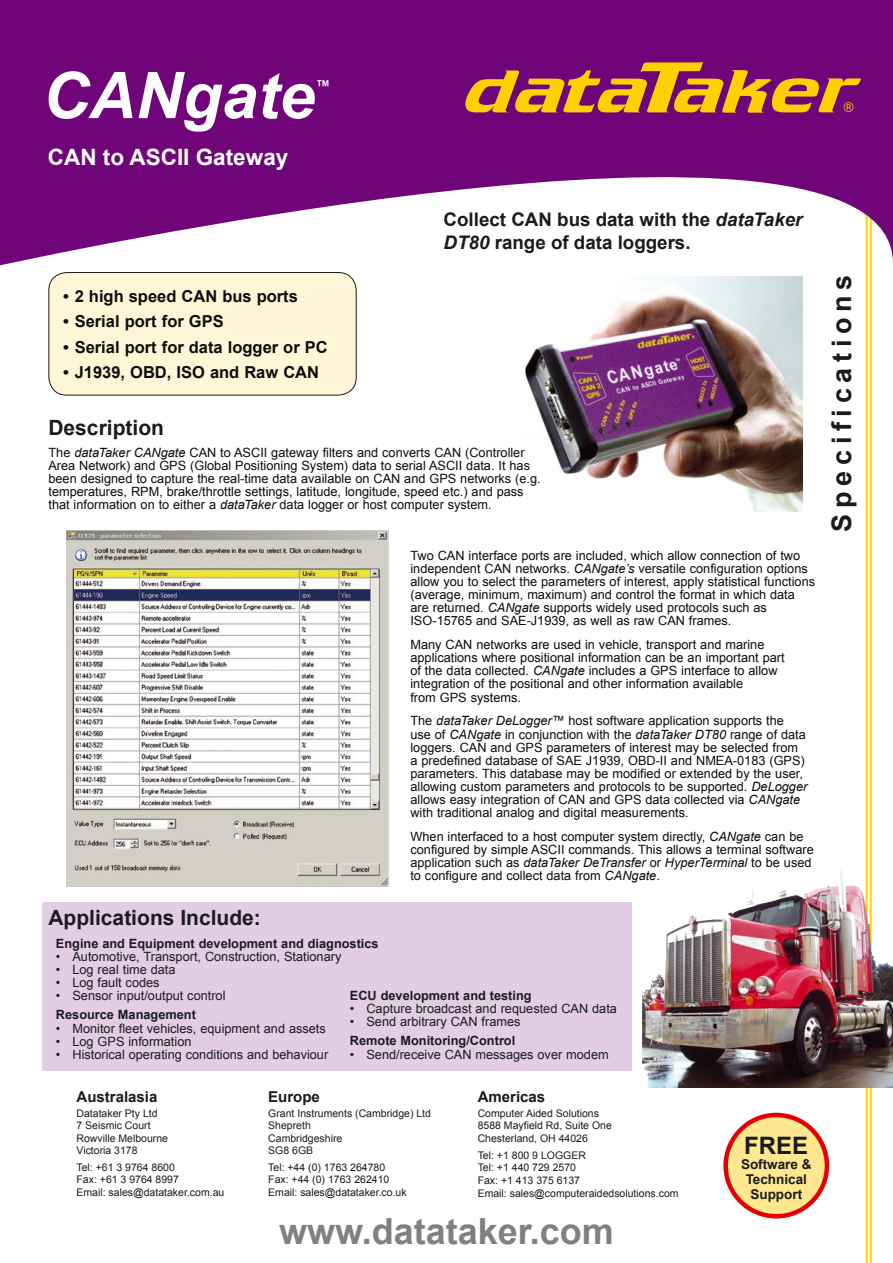
<style>
.page{position:relative;width:893px;height:1263px;background:#fff}
.page>*{position:absolute;margin:0;border:0;box-sizing:border-box;transform-origin:0 0}
.t1{font:italic 700 64.5px "Arial";color:#fff}
.t2{font:52.5px "Data Taker Logo";color:#ffd100}
.t3{font:700 36px "Arial";color:#807f84}
.t4{font:700 27px "Arial";letter-spacing:.21em;color:#1b1b1f}
.t5{font:700 24px "Arial";color:#1b1b1f}
.t6{font:700 22.5px "Arial";color:#fff}
.t7{font:700 21px "Arial";color:#1b1b1f}
.t8{font:700 18.75px/22.5px "Arial";color:#1b1b1f}
.t9{font:700 16.5px "Arial";color:#0d0d0d}
.t10{font:700 15px "Arial";color:#1b1b1f}
.t11{font:italic 700 15px "Arial";color:#fff}
.t12{font:700 13.5px/15px "Arial";color:#1b1b1f;text-align:center}
.t13{font:13.5px "Helvetica";color:#ffd100}
.t14{font:12.75px/13.2px "Arial";color:#0d0d0d}
.t15{font:12.75px "Arial";color:#1b1b1f}
.t16{font:700 12.75px "Arial";color:#1b1b1f}
.t17{font:10.5px/12.5px "Arial";color:#1b1b1f}
.s1{font-style:italic}
</style>
<div class="page">
<div style="left:42px;top:902px;width:589px;height:168px;background:#e2cde4"></div>
<hr style="left:870px;top:202px;width:2px;height:1061px;background:#ffd100">
<hr style="left:866px;top:202px;width:2px;height:1061px;background:#ffd100">
<svg style="left:0;top:0;width:893px;height:294px;fill:#700579"></svg>
<div style="left:726px;top:1115px;width:101px;height:101px;background:#ffe78f;border-radius:50%"></div>
<div style="left:723px;top:1113px;width:106px;height:105px;border:4px solid #e60003;border-radius:50%"></div>
<img style="left:477px;top:276px;width:326px;height:236px">
<div style="left:48px;top:272px;width:309px;height:123px;background:#fff6d7"></div>
<img style="left:67px;top:530px;width:321px;height:356px">
<img style="left:642px;top:870px;width:251px;height:217px">
<h1 class="t1" style="left:43px;top:59px;width:274px">CANgate</h1>
<p class="t11" style="left:315px;top:77px;width:16px">™</p>
<h3 class="t6" style="left:48px;top:144px;width:242px">CAN to ASCII Gateway</h3>
<h2 class="t2" style="left:465px;top:60px;width:393px">data†aker</h2>
<p class="t13" style="left:844px;top:96px;width:11px">®</p>
<h3 class="t8" style="left:444px;top:208px;width:360px">Collect CAN bus data with the <span class="s1">dataTaker<br>DT80</span> range of data loggers.</h3>
<p class="t9" style="left:63px;top:287px;width:236px">• 2 high speed CAN bus ports</p>
<p class="t9" style="left:63px;top:312px;width:162px">• Serial port for GPS</p>
<p class="t9" style="left:63px;top:338px;width:266px">• Serial port for data logger or PC</p>
<p class="t9" style="left:63px;top:363px;width:257px">• J1939, OBD, ISO and Raw CAN</p>
<h3 class="t7" style="left:48px;top:416px;width:117px">Description</h3>
<p class="t14" style="left:48px;top:446px;width:494px">The <span class="s1">dataTaker CANgate</span> CAN to ASCII gateway filters and converts CAN (Controller Area Network) and GPS (Global Positioning System) data to serial ASCII data. It has been designed to capture the real-time data available on CAN and GPS networks (e.g. temperatures, RPM, brake/throttle settings, latitude, longitude, speed etc.) and pass that information on to either a <span class="s1">dataTaker</span> data logger or host computer system.</p>
<p class="t14" style="left:410px;top:548px;width:406px">Two CAN interface ports are included, which allow connection of two independent CAN networks. <span class="s1">CANgate’s</span> versatile configuration options allow you to select the parameters of interest, apply statistical functions (average, minimum, maximum) and control the format in which data are returned. <span class="s1">CANgate</span> supports widely used protocols such as ISO-15765 and SAE-J1939, as well as raw CAN frames.</p>
<p class="t14" style="left:410px;top:638px;width:376px">Many CAN networks are used in vehicle, transport and marine applications where positional information can be an important part of the data collected. <span class="s1">CANgate</span> includes a GPS interface to allow integration of the positional and other information available<br>from GPS systems.</p>
<p class="t14" style="left:410px;top:714px;width:398px">The <span class="s1">dataTaker DeLogger™</span> host software application supports the use of <span class="s1">CANgate</span> in conjunction with the <span class="s1">dataTaker DT80</span> range of data loggers. CAN and GPS parameters of interest may be selected from a predefined database of SAE J1939, OBD-II and NMEA-0183 (GPS) parameters. This database may be modified or extended by the user, allowing custom parameters and protocols to be supported. <span class="s1">DeLogger </span>allows easy integration of CAN and GPS data collected via <span class="s1">CANgate </span>with traditional analog and digital measurements.</p>
<p class="t14" style="left:410px;top:830px;width:405px">When interfaced to a host computer system directly, <span class="s1">CANgate</span> can be configured by simple ASCII commands. This allows a terminal software application such as <span class="s1">dataTaker DeTransfer</span> or <span class="s1">HyperTerminal</span> to be used to configure and collect data from <span class="s1">CANgate</span>.</p>
<h3 class="t7" style="left:48px;top:905px;width:214px">Applications Include:</h3>
<p class="t16" style="left:56px;top:936px;width:324px">Engine and Equipment development and diagnostics</p>
<p class="t15" style="left:56px;top:949px;width:287px">• Automotive, Transport, Construction, Stationary</p>
<p class="t15" style="left:56px;top:962px;width:121px">• Log real time data</p>
<p class="t15" style="left:56px;top:975px;width:105px">• Log fault codes</p>
<p class="t15" style="left:56px;top:988px;width:171px">• Sensor input/output control</p>
<p class="t16" style="left:56px;top:1008px;width:141px">Resource Management</p>
<p class="t15" style="left:56px;top:1021px;width:271px">• Monitor fleet vehicles, equipment and assets</p>
<p class="t15" style="left:56px;top:1034px;width:137px">• Log GPS information</p>
<p class="t15" style="left:56px;top:1047px;width:274px">• Historical operating conditions and behaviour</p>
<p class="t16" style="left:350px;top:988px;width:183px">ECU development and testing</p>
<p class="t15" style="left:350px;top:1001px;width:269px">• Capture broadcast and requested CAN data</p>
<p class="t15" style="left:350px;top:1014px;width:172px">• Send arbitrary CAN frames</p>
<p class="t16" style="left:350px;top:1034px;width:167px">Remote Monitoring/Control</p>
<p class="t15" style="left:350px;top:1047px;width:260px">• Send/receive CAN messages over modem</p>
<p class="t10" style="left:77px;top:1088px;width:82px">Australasia</p>
<p class="t17" style="left:77px;top:1107px;width:93px">Datataker Pty Ltd<br>7 Seismic Court<br>Rowville Melbourne<br>Victoria 3178</p>
<p class="t17" style="left:77px;top:1161px;width:149px">Tel: +61 3 9764 8600<br>Fax: +61 3 9764 8997<br>Email: sales@datataker.com.au</p>
<p class="t10" style="left:268px;top:1088px;width:53px">Europe</p>
<p class="t17" style="left:268px;top:1107px;width:164px">Grant Instruments (Cambridge) Ltd<br>Shepreth<br>Cambridgeshire<br>SG8 6GB</p>
<p class="t17" style="left:268px;top:1161px;width:140px">Tel: +44 (0) 1763 264780<br>Fax: +44 (0) 1763 262410<br>Email: sales@datataker.co.uk</p>
<p class="t10" style="left:478px;top:1088px;width:69px">Americas</p>
<p class="t17" style="left:478px;top:1107px;width:136px">Computer Aided Solutions<br>8588 Mayfield Rd, Suite One<br>Chesterland, OH 44026</p>
<p class="t17" style="left:478px;top:1149px;width:202px">Tel: +1 800 9 LOGGER<br>Tel: +1 440 729 2570<br>Fax: +1 413 375 6137<br>Email: sales@computeraidedsolutions.com</p>
<h3 class="t3" style="left:279px;top:1211px;width:336px">www.datataker.com</h3>
<h3 class="t5" style="left:744px;top:1132px;width:66px">FREE</h3>
<p class="t12" style="left:741px;top:1157px;width:72px">Software &amp;<br>Technical<br>Support</p>
<h3 class="t4" style="left:827px;top:531px;width:258px;rotate:-90deg">Specifications</h3>
</div>
